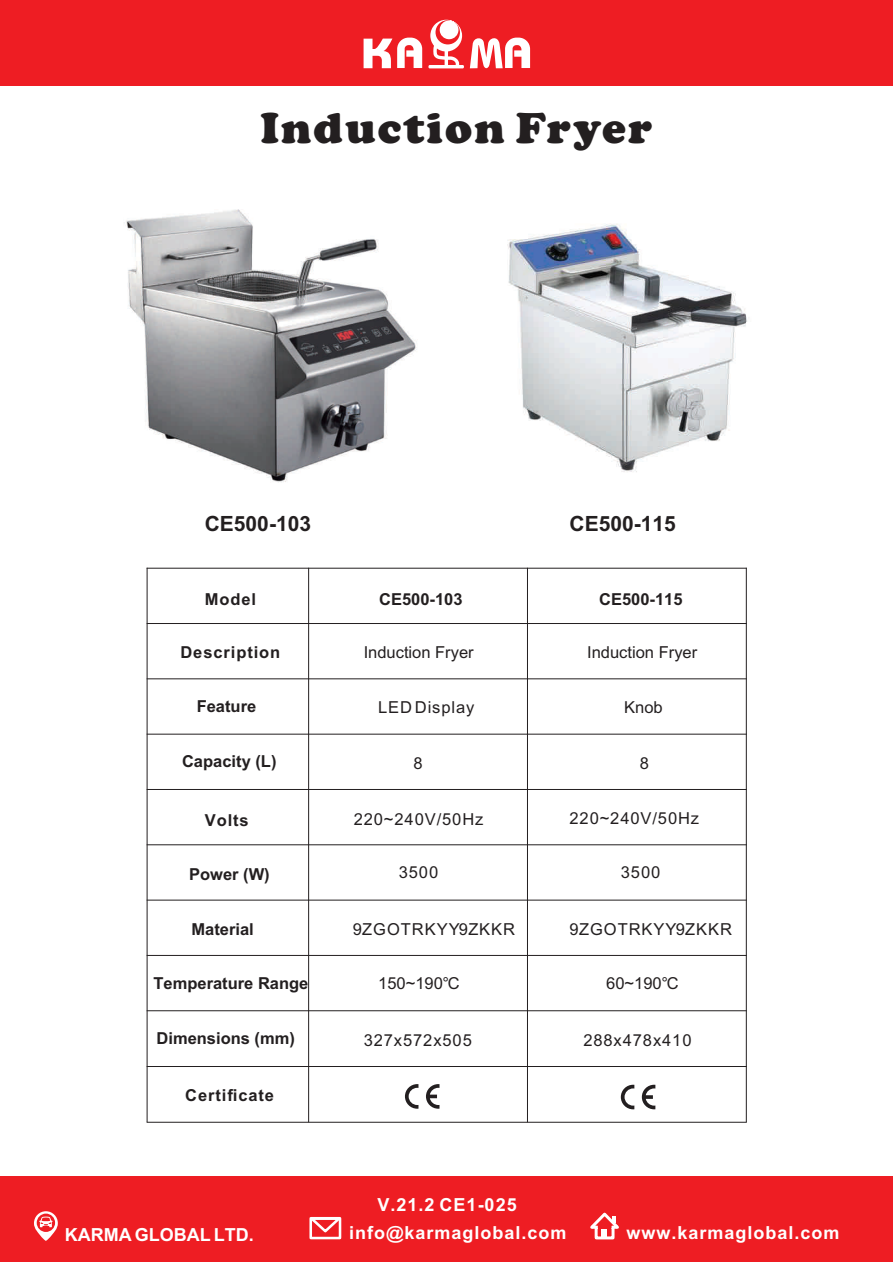
<style>
.page{position:relative;width:893px;height:1263px;background:#fff}
.page>*{position:absolute;margin:0;border:0;box-sizing:border-box;transform-origin:0 0}
.t1{font:900 45px "Cooper";letter-spacing:.05em;color:#231f20}
.t2{font:700 21px "Arial Unicode MS";color:#231f20}
.t3{font:700 18px "Arial Unicode MS";letter-spacing:.055em;color:#fff}
.t4{font:700 18px "Arial Unicode MS";color:#fff}
.t5{font:16.5px "Arial Unicode MS";letter-spacing:.055em;color:#231f20}
.t6{font:700 16.5px "Arial Unicode MS";color:#231f20}
.t7{font:16.5px "Arial Unicode MS";color:#231f20}
.t8{font:700 16.5px "Arial Unicode MS";letter-spacing:.055em;color:#231f20}
</style>
<div class="page">
<div style="left:0;top:0;width:892px;height:85px;background:#ee1d23"></div>
<svg style="left:364px;top:20px;width:166px;height:49px"></svg>
<div style="left:440px;top:20px;width:18px;height:19px;background:#fff;border-radius:50%"></div>
<img style="left:124px;top:209px;width:293px;height:274px">
<img style="left:507px;top:223px;width:242px;height:249px">
<hr style="left:147px;top:568px;width:1px;height:554px;background:#231f20">
<hr style="left:308px;top:568px;width:1px;height:554px;background:#231f20">
<hr style="left:527px;top:568px;width:1px;height:554px;background:#231f20">
<hr style="left:746px;top:568px;width:1px;height:554px;background:#231f20">
<hr style="left:147px;top:1010px;width:600px;height:1px;background:#231f20">
<hr style="left:147px;top:955px;width:600px;height:1px;background:#231f20">
<hr style="left:147px;top:900px;width:600px;height:1px;background:#231f20">
<hr style="left:147px;top:1066px;width:600px;height:1px;background:#231f20">
<hr style="left:147px;top:1122px;width:600px;height:1px;background:#231f20">
<hr style="left:147px;top:844px;width:600px;height:1px;background:#231f20">
<hr style="left:147px;top:789px;width:600px;height:1px;background:#231f20">
<hr style="left:147px;top:734px;width:600px;height:1px;background:#231f20">
<hr style="left:147px;top:678px;width:600px;height:1px;background:#231f20">
<hr style="left:147px;top:623px;width:600px;height:1px;background:#231f20">
<hr style="left:147px;top:568px;width:600px;height:1px;background:#231f20">
<svg style="left:405px;top:1084px;width:34px;height:25px"></svg>
<svg style="left:621px;top:1085px;width:34px;height:24px"></svg>
<div style="left:0;top:1176px;width:893px;height:86px;background:#ee1d23"></div>
<div style="left:309px;top:1217px;width:32px;height:22px;border:3px solid #fff"></div>
<svg style="left:309px;top:1217px;width:33px;height:18px"></svg>
<div style="left:595px;top:1226px;width:19px;height:13px;border:3px solid #fff"></div>
<svg style="left:590px;top:1212px;width:29px;height:19px"></svg>
<div style="left:601px;top:1229px;width:6px;height:8px;background:#fff"></div>
<svg style="left:34px;top:1211px;width:24px;height:30px"></svg>
<h1 class="t1" style="left:260px;top:102px;width:393px">Induction Fryer</h1>
<p class="t2" style="left:205px;top:508px;width:108px">CE500-103</p>
<p class="t2" style="left:569px;top:508px;width:108px">CE500-115</p>
<p class="t6" style="left:205px;top:587px;width:53px">Model</p>
<p class="t6" style="left:379px;top:587px;width:85px">CE500-103</p>
<p class="t6" style="left:599px;top:587px;width:85px">CE500-115</p>
<p class="t8" style="left:180px;top:640px;width:101px">Description</p>
<p class="t7" style="left:364px;top:641px;width:112px">Induction Fryer</p>
<p class="t7" style="left:587px;top:641px;width:112px">Induction Fryer</p>
<p class="t6" style="left:197px;top:694px;width:61px">Feature</p>
<p class="t5" style="left:378px;top:695px;width:98px">LED Display</p>
<p class="t5" style="left:624px;top:695px;width:40px">Knob</p>
<p class="t6" style="left:182px;top:749px;width:96px">Capacity (L)</p>
<p class="t5" style="left:413px;top:751px;width:11px">8</p>
<p class="t5" style="left:640px;top:751px;width:11px">8</p>
<p class="t6" style="left:205px;top:808px;width:45px">Volts</p>
<p class="t6" style="left:189px;top:862px;width:82px">Power (W)</p>
<p class="t5" style="left:354px;top:807px;width:131px">220~240V/50Hz</p>
<p class="t5" style="left:569px;top:807px;width:131px">220~240V/50Hz</p>
<p class="t5" style="left:399px;top:860px;width:41px">3500</p>
<p class="t5" style="left:621px;top:860px;width:41px">3500</p>
<p class="t6" style="left:191px;top:917px;width:64px">Material</p>
<p class="t5" style="left:353px;top:917px;width:164px">9ZGOTRKYY9ZKKR</p>
<p class="t5" style="left:569px;top:917px;width:164px">9ZGOTRKYY9ZKKR</p>
<p class="t6" style="left:154px;top:970px;width:156px">Temperature Range</p>
<p class="t6" style="left:157px;top:1026px;width:140px">Dimensions (mm)</p>
<p class="t8" style="left:185px;top:1083px;width:90px">Certificate</p>
<p class="t5" style="left:378px;top:971px;width:83px">150~190℃</p>
<p class="t5" style="left:606px;top:971px;width:74px">60~190℃</p>
<p class="t5" style="left:364px;top:1028px;width:110px">327x572x505</p>
<p class="t5" style="left:583px;top:1028px;width:110px">288x478x410</p>
<p class="t3" style="left:378px;top:1191px;width:141px">V.21.2 CE1-025</p>
<p class="t4" style="left:65px;top:1221px;width:191px">KARMA GLOBAL LTD.</p>
<p class="t3" style="left:349px;top:1220px;width:219px">info@karmaglobal.com</p>
<p class="t3" style="left:627px;top:1220px;width:214px">www.karmaglobal.com</p>
</div>
